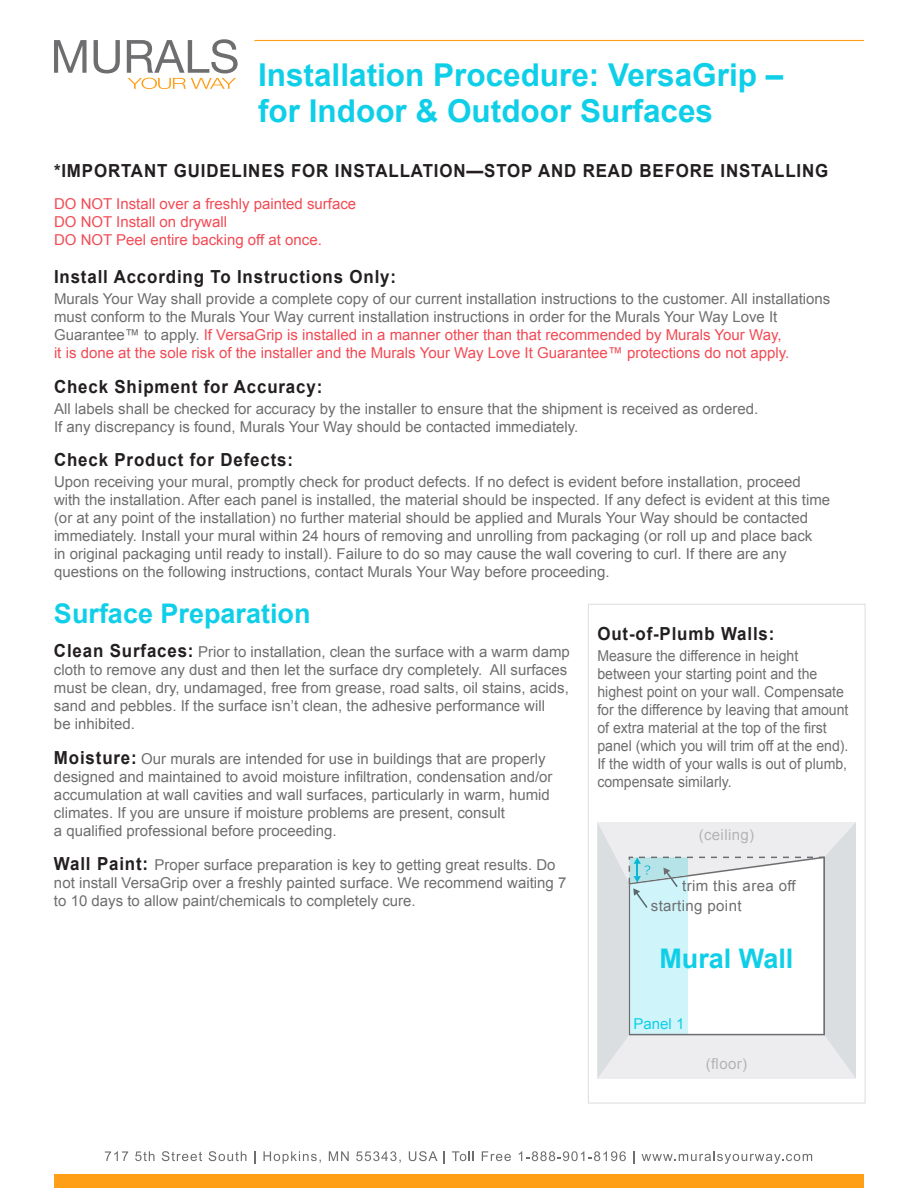
<style>
.page{position:relative;width:918px;height:1188px;background:#fff}
.page>*{position:absolute;margin:0;border:0;box-sizing:border-box;transform-origin:0 0}
.Body{font:700 31.5px/36px "Arial";color:#0fcfe8}
.Body-2{font:700 27px "Arial";color:#0fcfe8}
.Body-3{font:700 18px "Arial";letter-spacing:.05em;color:#231f20;scale:.94 1}
.Body-4{font:15px/18px "Arial";color:#6e6e70}
.Body-5{font:15px/18px "Arial";color:#6e6e70;scale:.94 1}
.Body-6{font:15px/18px "Arial";color:#f24a54}
.Body-7{font:15px "Arial";letter-spacing:.025em;color:#6e6e70}
.Body-8{font:15px "Arial";letter-spacing:.025em;color:#b3b3b5}
.Body-9{font:15px "Arial";color:#0fcfe8}
.s1{color:#f24a54}
.s2{font-weight:700;font-size:18px;color:#231f20}
</style>
<div class="page">
<svg style="left:54px;top:40px;width:33px;height:33px"></svg>
<svg style="left:94px;top:40px;width:26px;height:33px"></svg>
<svg style="left:127px;top:39px;width:111px;height:50px"></svg>
<hr style="left:254px;top:40px;width:610px;height:1px;background:#ff9e17">
<svg style="left:105px;top:1151px;width:23px;height:10px"></svg>
<svg style="left:135px;top:1151px;width:19px;height:10px"></svg>
<svg style="left:162px;top:1151px;width:40px;height:10px"></svg>
<svg style="left:209px;top:1151px;width:37px;height:10px"></svg>
<svg style="left:254px;top:1151px;width:1px;height:13px"></svg>
<svg style="left:264px;top:1151px;width:57px;height:13px"></svg>
<svg style="left:329px;top:1151px;width:20px;height:10px"></svg>
<svg style="left:356px;top:1151px;width:45px;height:12px"></svg>
<svg style="left:409px;top:1151px;width:29px;height:10px"></svg>
<svg style="left:444px;top:1151px;width:1px;height:13px"></svg>
<svg style="left:452px;top:1151px;width:22px;height:10px"></svg>
<svg style="left:482px;top:1151px;width:29px;height:10px"></svg>
<svg style="left:519px;top:1151px;width:107px;height:10px"></svg>
<svg style="left:633px;top:1151px;width:2px;height:13px"></svg>
<svg style="left:642px;top:1151px;width:170px;height:13px"></svg>
<div style="left:54px;top:1174px;width:810px;height:14px;background:#ff9e17"></div>
<div style="left:588px;top:604px;width:277px;height:499px;border:1px solid #dbdede"></div>
<svg style="left:597px;top:822px;width:259px;height:257px"></svg>
<p class="Body" style="left:258px;top:58px;width:527px">Installation Procedure: VersaGrip – for Indoor &amp; Outdoor Surfaces</p>
<p class="Body-3" style="left:54px;top:158px;width:825px">*IMPORTANT GUIDELINES FOR INSTALLATION—STOP AND READ BEFORE INSTALLING</p>
<p class="Body-6" style="left:54px;top:195px;width:304px">DO NOT Install over a freshly painted surface<br>DO NOT Install on drywall<br>DO NOT Peel entire backing off at once.</p>
<p class="Body-3" style="left:54px;top:265px;width:365px">Install According To Instructions Only:</p>
<p class="Body-4" style="left:54px;top:290px;width:778px">Murals Your Way shall provide a complete copy of our current installation instructions to the customer. All installations must conform to the Murals Your Way current installation instructions in order for the Murals Your Way Love It Guarantee™ to apply. <span class="s1">If VersaGrip is installed in a manner other than that recommended by Murals Your Way,<br>it is done at the sole risk of the installer and the Murals Your Way Love It Guarantee™ protections do not apply.</span></p>
<p class="Body-3" style="left:54px;top:374px;width:287px">Check Shipment for Accuracy:</p>
<p class="Body-4" style="left:54px;top:399px;width:706px">All labels shall be checked for accuracy by the installer to ensure that the shipment is received as ordered.<br>If any discrepancy is found, Murals Your Way should be contacted immediately.</p>
<p class="Body-3" style="left:54px;top:448px;width:256px">Check Product for Defects:</p>
<p class="Body-4" style="left:54px;top:473px;width:778px">Upon receiving your mural, promptly check for product defects. If no defect is evident before installation, proceed with the installation. After each panel is installed, the material should be inspected. If any defect is evident at this time (or at any point of the installation) no further material should be applied and Murals Your Way should be contacted immediately. Install your mural within 24 hours of removing and unrolling from packaging (or roll up and place back<br>in original packaging until ready to install). Failure to do so may cause the wall covering to curl. If there are any questions on the following instructions, contact Murals Your Way before proceeding.</p>
<p class="Body-2" style="left:54px;top:595px;width:258px">Surface Preparation</p>
<p class="Body-4" style="left:54px;top:643px;width:517px"><span class="s2">Clean Surfaces:</span> Prior to installation, clean the surface with a warm damp cloth to remove any dust and then let the surface dry completely. All surfaces must be clean, dry, undamaged, free from grease, road salts, oil stains, acids, sand and pebbles. If the surface isn’t clean, the adhesive performance will<br>be inhibited.</p>
<p class="Body-4" style="left:54px;top:750px;width:500px"><span class="s2">Moisture:</span> Our murals are intended for use in buildings that are properly designed and maintained to avoid moisture infiltration, condensation and/or accumulation at wall cavities and wall surfaces, particularly in warm, humid climates. If you are unsure if moisture problems are present, consult<br>a qualified professional before proceeding.</p>
<p class="Body-4" style="left:54px;top:856px;width:514px"><span class="s2">Wall Paint:</span> Proper surface preparation is key to getting great results. Do not install VersaGrip over a freshly painted surface. We recommend waiting 7 to 10 days to allow paint/chemicals to completely cure.</p>
<p class="Body-3" style="left:597px;top:622px;width:190px">Out-of-Plumb Walls:</p>
<p class="Body-5" style="left:597px;top:647px;width:269px">Measure the difference in height between your starting point and the highest point on your wall. Compensate for the difference by leaving that amount of extra material at the top of the first panel (which you will trim off at the end).<br>If the width of your walls is out of plumb, compensate similarly.</p>
<p class="Body-8" style="left:699px;top:825px;width:57px">(ceiling)</p>
<p class="Body-7" style="left:682px;top:875px;width:115px">trim this area off</p>
<p class="Body-7" style="left:651px;top:896px;width:92px">starting point</p>
<p class="Body-2" style="left:659px;top:941px;width:136px">Mural Wall</p>
<p class="Body-9" style="left:634px;top:1014px;width:52px">Panel 1</p>
<p class="Body-8" style="left:706px;top:1054px;width:43px">(floor)</p>
</div>
